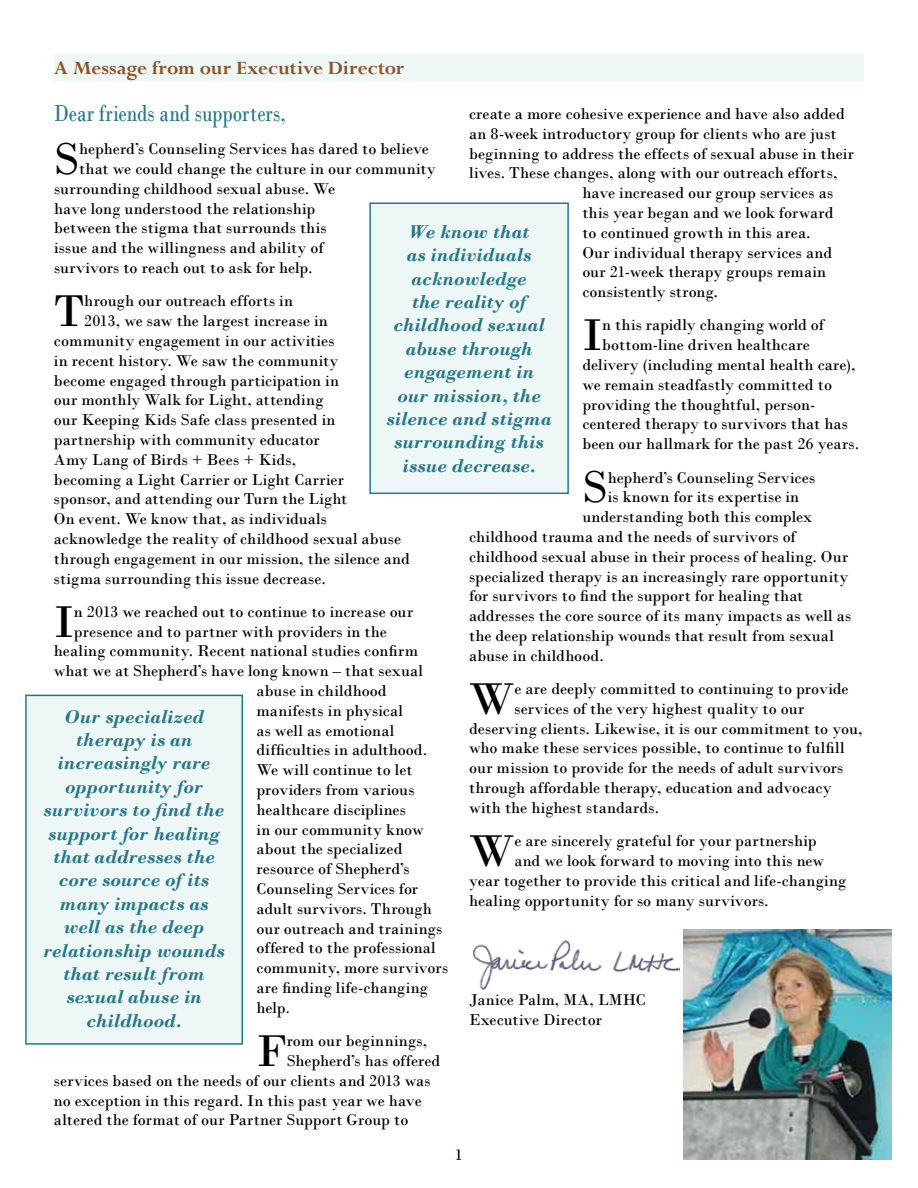
<style>
.page{position:relative;width:918px;height:1188px;background:#fff}
.page>*{position:absolute;margin:0;border:0;box-sizing:border-box;transform-origin:0 0}
.t1{font:46.8px "Bodoni";color:#000}
.t2{font:24.3px "Bodoni";letter-spacing:-.005em;color:#27778b;scale:.8 1}
.t3{font:700 21px "Perpetua";letter-spacing:.005em;color:#8f5123}
.t4{font:italic 700 19.5px/23.4px "Bodoni";letter-spacing:-.005em;color:#27778b;text-align:center}
.t5{font:16.5px/19.8px "Bodoni";letter-spacing:.005em;color:#000}
</style>
<div class="page">
<div style="left:54px;top:54px;width:810px;height:27px;background:#edf7f5"></div>
<div style="left:370px;top:203px;width:198px;height:290px;background:#edf7f5"></div>
<div style="left:369px;top:202px;width:200px;height:292px;border:2px solid #27778b"></div>
<div style="left:26px;top:695px;width:216px;height:349px;background:#edf7f5"></div>
<div style="left:25px;top:695px;width:218px;height:350px;border:2px solid #27778b"></div>
<img style="left:473px;top:940px;width:207px;height:49px">
<img style="left:683px;top:930px;width:209px;height:230px">
<p class="t3" style="left:54px;top:55px;width:352px">A Message from our Executive Director</p>
<h2 class="t2" style="left:54px;top:99px;width:291px">Dear friends and supporters,</h2>
<h1 class="t1" style="left:54px;top:131px;width:27px">S</h1>
<p class="t5" style="left:79px;top:139px;width:351px">hepherd’s Counseling Services has dared to believe</p>
<p class="t5" style="left:469px;top:104px;width:377px">create a more cohesive experience and have also added</p>
<p class="t5" style="left:469px;top:124px;width:369px">an 8-week introductory group for clients who are just</p>
<p class="t5" style="left:469px;top:143px;width:386px">beginning to address the effects of sexual abuse in their</p>
<p class="t5" style="left:469px;top:163px;width:370px">lives. These changes, along with our outreach efforts,</p>
<p class="t5" style="left:582px;top:183px;width:252px">have increased our group services as</p>
<p class="t5" style="left:582px;top:203px;width:253px">this year began and we look forward</p>
<p class="t5" style="left:582px;top:223px;width:230px">to continued growth in this area.</p>
<p class="t5" style="left:582px;top:242px;width:251px">Our individual therapy services and</p>
<p class="t5" style="left:582px;top:262px;width:245px">our 21-week therapy groups remain</p>
<p class="t5" style="left:582px;top:282px;width:137px">consistently strong.</p>
<h1 class="t1" style="left:582px;top:307px;width:21px">I</h1>
<p class="t5" style="left:602px;top:315px;width:223px">n this rapidly changing world of</p>
<p class="t5" style="left:79px;top:159px;width:358px">that we could change the culture in our community</p>
<p class="t5" style="left:54px;top:179px;width:283px">surrounding childhood sexual abuse. We</p>
<p class="t5" style="left:54px;top:198px;width:263px">have long understood the relationship</p>
<p class="t5" style="left:54px;top:218px;width:274px">between the stigma that surrounds this</p>
<p class="t5" style="left:54px;top:238px;width:271px">issue and the willingness and ability of</p>
<p class="t5" style="left:54px;top:258px;width:260px">survivors to reach out to ask for help.</p>
<h1 class="t1" style="left:54px;top:283px;width:32px">T</h1>
<p class="t5" style="left:84px;top:291px;width:210px">hrough our outreach efforts in</p>
<p class="t4" style="left:387px;top:220px;width:167px">We know that<br>as individuals acknowledge<br>the reality of childhood sexual abuse through engagement in our mission, the silence and stigma surrounding this issue decrease.</p>
<p class="t5" style="left:84px;top:311px;width:245px">2013, we saw the largest increase in</p>
<p class="t5" style="left:54px;top:331px;width:282px">community engagement in our activities</p>
<p class="t5" style="left:54px;top:351px;width:286px">in recent history. We saw the community</p>
<p class="t5" style="left:54px;top:370px;width:286px">become engaged through participation in</p>
<p class="t5" style="left:54px;top:390px;width:271px">our monthly Walk for Light, attending</p>
<p class="t5" style="left:54px;top:410px;width:283px">our Keeping Kids Safe class presented in</p>
<p class="t5" style="left:54px;top:430px;width:267px">partnership with community educator</p>
<p class="t5" style="left:54px;top:450px;width:244px">Amy Lang of Birds + Bees + Kids,</p>
<p class="t5" style="left:54px;top:469px;width:291px">becoming a Light Carrier or Light Carrier</p>
<p class="t5" style="left:54px;top:489px;width:295px">sponsor, and attending our Turn the Light</p>
<p class="t5" style="left:54px;top:509px;width:275px">On event. We know that, as individuals</p>
<p class="t5" style="left:54px;top:529px;width:349px">acknowledge the reality of childhood sexual abuse</p>
<p class="t5" style="left:54px;top:549px;width:357px">through engagement in our mission, the silence and</p>
<p class="t5" style="left:54px;top:568px;width:273px">stigma surrounding this issue decrease.</p>
<h1 class="t1" style="left:54px;top:594px;width:21px">I</h1>
<p class="t5" style="left:74px;top:602px;width:341px">n 2013 we reached out to continue to increase our</p>
<p class="t5" style="left:602px;top:335px;width:209px">bottom-line driven healthcare</p>
<p class="t5" style="left:582px;top:355px;width:275px">delivery (including mental health care),</p>
<p class="t5" style="left:582px;top:375px;width:251px">we remain steadfastly committed to</p>
<p class="t5" style="left:582px;top:394px;width:235px">providing the thoughtful, person-</p>
<p class="t5" style="left:582px;top:414px;width:267px">centered therapy to survivors that has</p>
<p class="t5" style="left:582px;top:434px;width:278px">been our hallmark for the past 26 years.</p>
<h1 class="t1" style="left:582px;top:459px;width:27px">S</h1>
<p class="t5" style="left:608px;top:467px;width:209px">hepherd’s Counseling Services</p>
<p class="t5" style="left:608px;top:487px;width:193px">is known for its expertise in</p>
<p class="t5" style="left:582px;top:507px;width:231px">understanding both this complex</p>
<p class="t5" style="left:469px;top:527px;width:328px">childhood trauma and the needs of survivors of</p>
<p class="t5" style="left:469px;top:547px;width:381px">childhood sexual abuse in their process of healing. Our</p>
<p class="t5" style="left:469px;top:566px;width:381px">specialized therapy is an increasingly rare opportunity</p>
<p class="t5" style="left:469px;top:586px;width:336px">for survivors to find the support for healing that</p>
<p class="t5" style="left:469px;top:606px;width:384px">addresses the core source of its many impacts as well as</p>
<p class="t5" style="left:469px;top:626px;width:366px">the deep relationship wounds that result from sexual</p>
<p class="t5" style="left:469px;top:646px;width:136px">abuse in childhood.</p>
<h1 class="t1" style="left:469px;top:671px;width:47px">W</h1>
<p class="t5" style="left:514px;top:679px;width:336px">e are deeply committed to continuing to provide</p>
<p class="t5" style="left:74px;top:621px;width:314px">presence and to partner with providers in the</p>
<p class="t5" style="left:54px;top:641px;width:366px">healing community. Recent national studies confirm</p>
<p class="t5" style="left:54px;top:661px;width:371px">what we at Shepherd’s have long known – that sexual</p>
<p class="t5" style="left:257px;top:681px;width:132px">abuse in childhood</p>
<p class="t5" style="left:257px;top:701px;width:148px">manifests in physical</p>
<p class="t5" style="left:257px;top:720px;width:139px">as well as emotional</p>
<p class="t5" style="left:257px;top:740px;width:172px">difficulties in adulthood.</p>
<p class="t5" style="left:257px;top:760px;width:158px">We will continue to let</p>
<p class="t5" style="left:257px;top:780px;width:160px">providers from various</p>
<p class="t5" style="left:257px;top:800px;width:151px">healthcare disciplines</p>
<p class="t5" style="left:257px;top:819px;width:169px">in our community know</p>
<p class="t5" style="left:257px;top:839px;width:147px">about the specialized</p>
<p class="t5" style="left:257px;top:859px;width:155px">resource of Shepherd’s</p>
<p class="t5" style="left:257px;top:879px;width:163px">Counseling Services for</p>
<p class="t5" style="left:257px;top:899px;width:177px">adult survivors. Through</p>
<p class="t5" style="left:257px;top:918px;width:187px">our outreach and trainings</p>
<p class="t5" style="left:257px;top:938px;width:181px">offered to the professional</p>
<p class="t5" style="left:257px;top:958px;width:193px">community, more survivors</p>
<p class="t5" style="left:257px;top:978px;width:173px">are finding life-changing</p>
<p class="t5" style="left:257px;top:998px;width:35px">help.</p>
<h1 class="t1" style="left:256px;top:1023px;width:32px">F</h1>
<p class="t5" style="left:287px;top:1031px;width:142px">rom our beginnings,</p>
<p class="t5" style="left:514px;top:699px;width:291px">services of the very highest quality to our</p>
<p class="t5" style="left:469px;top:718px;width:395px">deserving clients. Likewise, it is our commitment to you,</p>
<p class="t5" style="left:469px;top:738px;width:377px">who make these services possible, to continue to fulfill</p>
<p class="t5" style="left:469px;top:758px;width:376px">our mission to provide for the needs of adult survivors</p>
<p class="t5" style="left:469px;top:778px;width:364px">through affordable therapy, education and advocacy</p>
<p class="t5" style="left:469px;top:798px;width:192px">with the highest standards.</p>
<h1 class="t1" style="left:469px;top:823px;width:47px">W</h1>
<p class="t5" style="left:514px;top:831px;width:304px">e are sincerely grateful for your partnership</p>
<p class="t4" style="left:43px;top:705px;width:183px">Our specialized therapy is an increasingly rare opportunity for survivors to find the support for healing that addresses the core source of its many impacts as well as the deep relationship wounds that result from sexual abuse in childhood.</p>
<p class="t5" style="left:514px;top:851px;width:311px">and we look forward to moving into this new</p>
<p class="t5" style="left:469px;top:871px;width:379px">year together to provide this critical and life-changing</p>
<p class="t5" style="left:469px;top:890px;width:301px">healing opportunity for so many survivors.</p>
<p class="t5" style="left:469px;top:990px;width:178px">Janice Palm, MA, LMHC<br>Executive Director</p>
<p class="t5" style="left:287px;top:1051px;width:155px">Shepherd’s has offered</p>
<p class="t5" style="left:54px;top:1071px;width:378px">services based on the needs of our clients and 2013 was</p>
<p class="t5" style="left:54px;top:1090px;width:369px">no exception in this regard. In this past year we have</p>
<p class="t5" style="left:54px;top:1110px;width:356px">altered the format of our Partner Support Group to</p>
<p class="t5" style="left:455px;top:1144px;width:10px">1</p>
</div>
